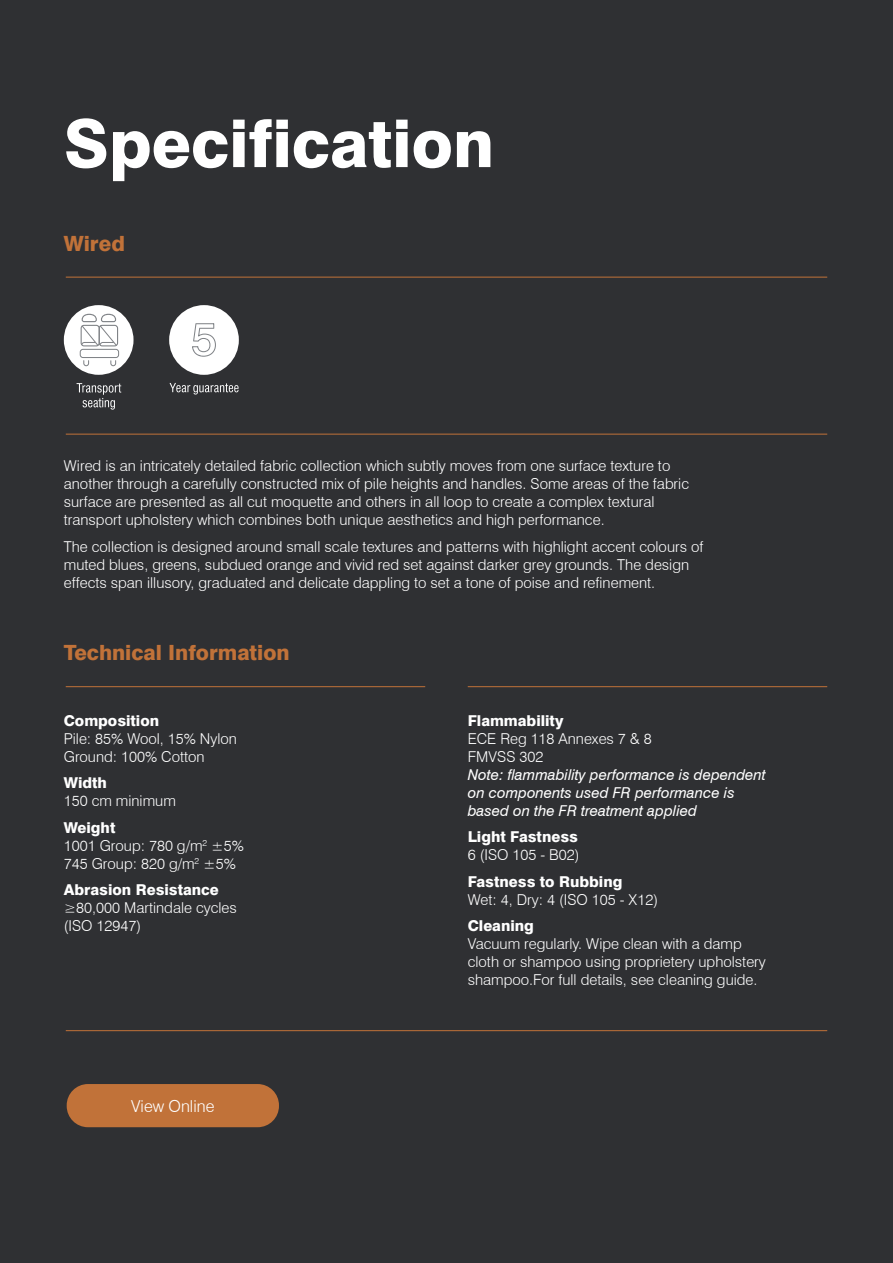
<style>
.page{position:relative;width:893px;height:1263px;background:#2f3033}
.page>*{position:absolute;margin:0;border:0;box-sizing:border-box;transform-origin:0 0}
.t1{font:800 66px "Swiss 721 BT";color:#fff}
.t2{font:800 21px "Swiss 721 BT";color:#c17239}
.t3{font:300 16.5px "Swiss 721 BT";color:#fff}
.t4{font:300 15px/18px "Swiss 721 BT";color:#fff}
.t5{font:italic 15px/18px "Swiss 721 BT";color:#fff}
.t6{font:800 15px "Swiss 721 BT";color:#fff}
.s1{font-weight:800}
</style>
<div class="page">
<svg style="left:169px;top:383px;width:70px;height:11px"></svg>
<div style="left:169px;top:305px;width:70px;height:70px;background:#fff;border-radius:50%"></div>
<svg style="left:192px;top:323px;width:24px;height:34px"></svg>
<div style="left:64px;top:305px;width:70px;height:70px;background:#fff;border-radius:50%"></div>
<svg style="left:77px;top:383px;width:44px;height:27px"></svg>
<svg style="left:80px;top:314px;width:39px;height:52px"></svg>
<hr style="left:66px;top:277px;width:761px;height:1px;background:#c17239">
<hr style="left:66px;top:434px;width:761px;height:1px;background:#c17239">
<hr style="left:66px;top:686px;width:359px;height:1px;background:#c17239">
<hr style="left:468px;top:686px;width:359px;height:1px;background:#c17239">
<hr style="left:66px;top:1030px;width:761px;height:1px;background:#c17239">
<div style="left:67px;top:1084px;width:212px;height:43px;background:#c17239;border-radius:21px"></div>
<h1 class="t1" style="left:64px;top:104px;width:432px">Specification</h1>
<h2 class="t2" style="left:64px;top:230px;width:63px">Wired</h2>
<p class="t4" style="left:64px;top:457px;width:627px">Wired is an intricately detailed fabric collection which subtly moves from one surface texture to another through a carefully constructed mix of pile heights and handles. Some areas of the fabric surface are presented as all cut moquette and others in all loop to create a complex textural transport upholstery which combines both unique aesthetics and high performance.</p>
<p class="t4" style="left:64px;top:537px;width:641px">The collection is designed around small scale textures and patterns with highlight accent colours of muted blues, greens, subdued orange and vivid red set against darker grey grounds. The design effects span illusory, graduated and delicate dappling to set a tone of poise and refinement.</p>
<h2 class="t2" style="left:64px;top:640px;width:227px">Technical Information</h2>
<p class="t6" style="left:64px;top:711px;width:97px">Composition</p>
<p class="t4" style="left:64px;top:729px;width:175px">Pile: 85% Wool, 15% Nylon<br>Ground: 100% Cotton</p>
<p class="t6" style="left:64px;top:774px;width:45px">Width</p>
<p class="t4" style="left:64px;top:792px;width:114px">150 cm minimum</p>
<p class="t4" style="left:64px;top:818px;width:182px"><span class="s1">Weight<br></span>1001 Group: 780 g/m<sup>2</sup> ±5%<br>745 Group: 820 g/m<sup>2</sup> ±5%</p>
<p class="t6" style="left:64px;top:881px;width:157px">Abrasion Resistance</p>
<p class="t4" style="left:64px;top:899px;width:175px">≥80,000 Martindale cycles (ISO 12947)</p>
<p class="t3" style="left:131px;top:1096px;width:85px">View Online</p>
<p class="t6" style="left:468px;top:711px;width:97px">Flammability</p>
<p class="t4" style="left:468px;top:729px;width:186px">ECE Reg 118 Annexes 7 &amp; 8<br>FMVSS 302</p>
<p class="t5" style="left:468px;top:765px;width:300px">Note: flammability performance is dependent on components used FR performance is based on the FR treatment applied</p>
<p class="t6" style="left:468px;top:828px;width:112px">Light Fastness</p>
<p class="t4" style="left:468px;top:846px;width:113px">6 (ISO 105 - B02)</p>
<p class="t6" style="left:468px;top:872px;width:156px">Fastness to Rubbing</p>
<p class="t4" style="left:468px;top:890px;width:192px">Wet: 4, Dry: 4 (ISO 105 - X12)</p>
<p class="t6" style="left:468px;top:917px;width:68px">Cleaning</p>
<p class="t4" style="left:468px;top:935px;width:300px">Vacuum regularly. Wipe clean with a damp cloth or shampoo using proprietery upholstery shampoo.For full details, see cleaning guide.</p>
</div>
